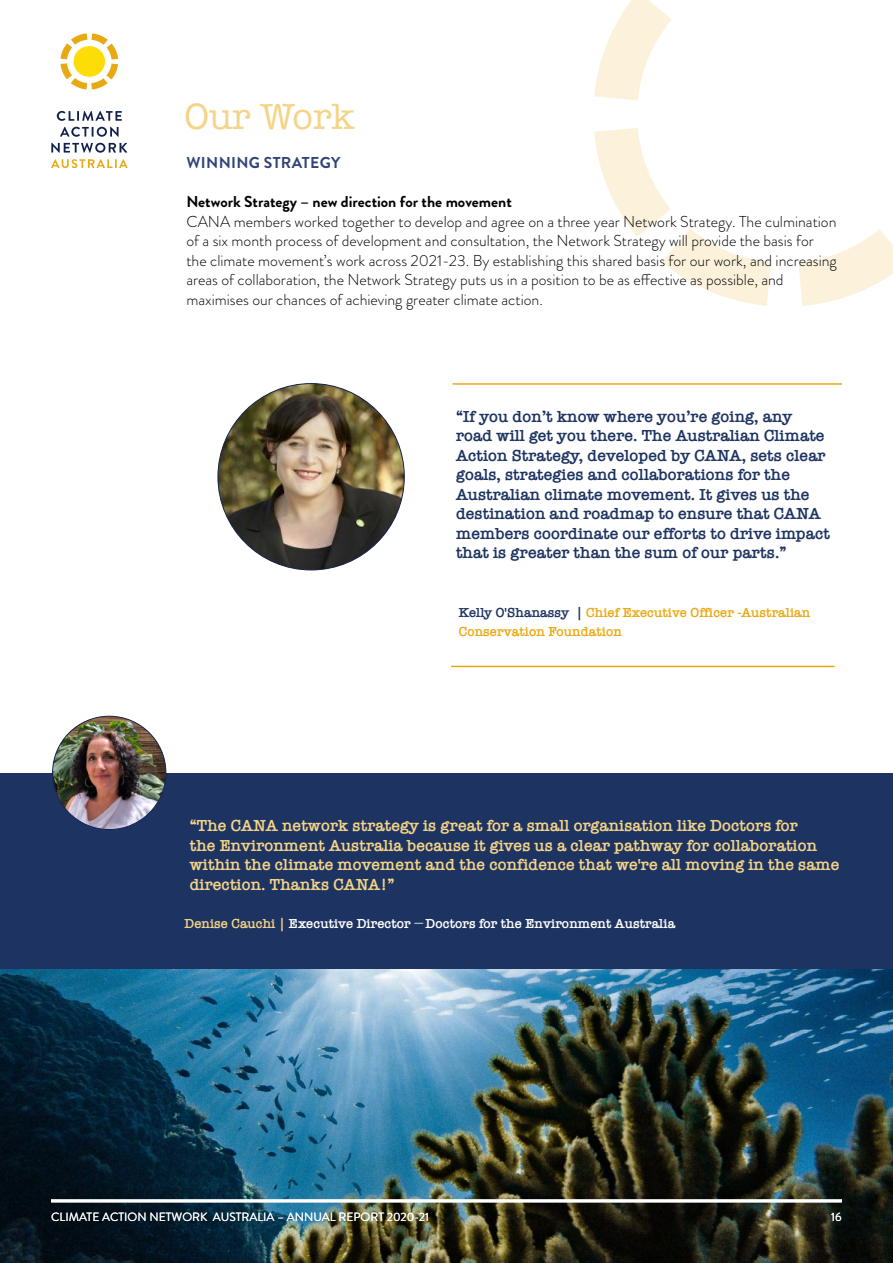
<style>
.page{position:relative;width:893px;height:1263px;background:#fff}
.page>*{position:absolute;margin:0;border:0;box-sizing:border-box;transform-origin:0 0}
.t1{font:37.5px "American Typewriter";color:#f4d488}
.t2{font:600 16.5px/19.5px "American Typewriter";color:#1d3361}
.t3{font:600 16.5px/19.5px "American Typewriter";color:#f4d488}
.t4{font:300 15.75px/19.5px "Brandon Grotesque";color:#000}
.t5{font:700 15.75px "Brandon Grotesque";color:#000}
.t6{font:700 15.75px "Brandon Grotesque";letter-spacing:.02em;color:#314477}
.t7{font:600 13.5px/19.5px "American Typewriter";color:#e9a912}
.t8{font:600 13.5px "American Typewriter";color:#fff}
.t9{font:12px "Brandon Grotesque";color:#fff}
.s1{color:#1d3361}
.s2{color:#f4d488}
.s3{font-family:"Montserrat";font-weight:400}
</style>
<div class="page">
<img style="left:0;top:968px;width:893px;height:295px">
<svg style="left:798px;top:229px;width:95px;height:77px"></svg>
<svg style="left:594px;top:128px;width:177px;height:178px"></svg>
<svg style="left:594px;top:0;width:78px;height:100px"></svg>
<svg style="left:60px;top:33px;width:58px;height:56px"></svg>
<svg style="left:57px;top:111px;width:65px;height:10px"></svg>
<svg style="left:60px;top:127px;width:59px;height:10px"></svg>
<svg style="left:51px;top:159px;width:77px;height:9px"></svg>
<svg style="left:51px;top:143px;width:76px;height:10px"></svg>
<hr style="left:451px;top:666px;width:384px;height:1px;background:#e9a912">
<img style="left:218px;top:384px;width:186px;height:186px;border-radius:93px">
<hr style="left:453px;top:383px;width:389px;height:2px;background:#e9a912">
<div style="left:0;top:773px;width:893px;height:195px;background:#1d3361"></div>
<hr style="left:51px;top:1199px;width:791px;height:3px;background:#fff">
<img style="left:53px;top:716px;width:113px;height:113px;border-radius:57px">
<h1 class="t1" style="left:184px;top:88px;width:172px">Our Work</h1>
<p class="t6" style="left:186px;top:152px;width:155px">WINNING STRATEGY</p>
<p class="t5" style="left:186px;top:190px;width:327px">Network Strategy – new direction for the movement</p>
<p class="t4" style="left:186px;top:211px;width:652px">CANA members worked together to develop and agree on a three year Network Strategy. The culmination of a six month process of development and consultation, the Network Strategy will provide the basis for the climate movement’s work across 2021-23. By establishing this shared basis for our work, and increasing areas of collaboration, the Network Strategy puts us in a position to be as effective as possible, and maximises our chances of achieving greater climate action.</p>
<p class="t2" style="left:456px;top:406px;width:376px">“If you don’t know where you’re going, any road will get you there. The Australian Climate Action Strategy, developed by CANA, sets clear goals, strategies and collaborations for the Australian climate movement. It gives us the destination and roadmap to ensure that CANA members coordinate our efforts to drive impact that is greater than the sum of our parts.”</p>
<p class="t7" style="left:459px;top:602px;width:353px"><span class="s1">Kelly O'Shanassy |</span> Chief Executive Officer -Australian<br>Conservation Foundation</p>
<p class="t3" style="left:190px;top:815px;width:651px">“The CANA network strategy is great for a small organisation like Doctors for<br>the Environment Australia because it gives us a clear pathway for collaboration within the climate movement and the confidence that we're all moving in the same direction. Thanks CANA!”</p>
<p class="t8" style="left:184px;top:913px;width:492px"><span class="s2">Denise Cauchi |</span> Executive Director <span class="s3">̶</span>Doctors for the Environment Australia</p>
<p class="t9" style="left:51px;top:1209px;width:379px">CLIMATE ACTION NETWORK AUSTRALIA – ANNUAL REPORT 2020-21</p>
<p class="t9" style="left:831px;top:1209px;width:12px">16</p>
</div>
